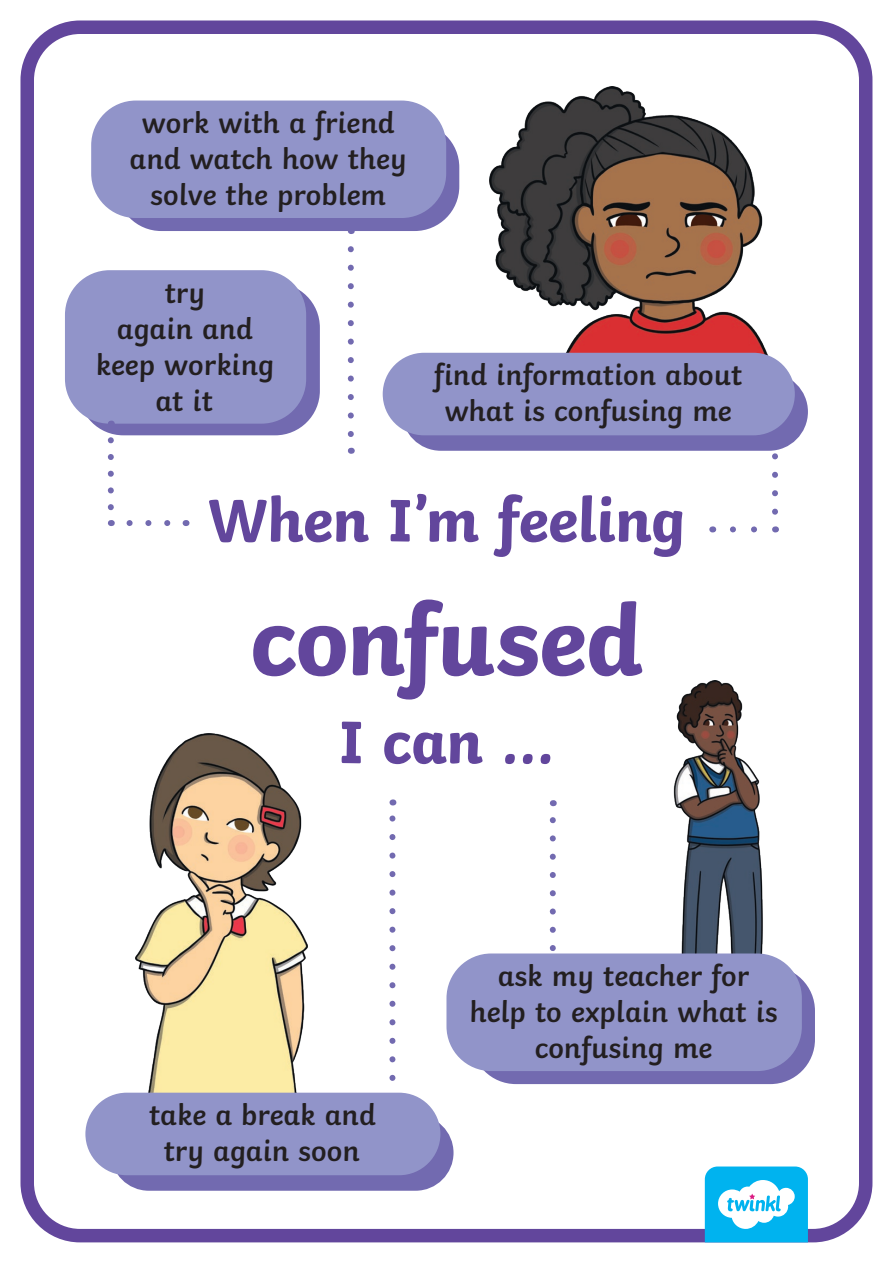
<style>
.page{position:relative;width:893px;height:1263px;background:#fff}
.page>*{position:absolute;margin:0;border:0;box-sizing:border-box;transform-origin:0 0}
.t1{font:700 100.5px "Twinkl";letter-spacing:-.01em;color:#62469c}
.t2{font:700 63px "Twinkl";letter-spacing:-.01em;color:#62469c}
.t3{font:600 30px/36px "Twinkl";color:#231f20;text-align:center}
</style>
<div class="page">
<svg style="left:389px;top:815px;width:6px;height:278px"></svg>
<svg style="left:550px;top:817px;width:6px;height:131px"></svg>
<img style="left:136px;top:733px;width:171px;height:360px">
<img style="left:673px;top:680px;width:90px;height:273px">
<img style="left:489px;top:86px;width:285px;height:272px">
<div style="left:402px;top:373px;width:406px;height:78px;background:#726ab0;border-radius:39px"></div>
<div style="left:117px;top:123px;width:342px;height:108px;background:#726ab0;border-radius:45px"></div>
<div style="left:111px;top:1115px;width:342px;height:76px;background:#726ab0;border-radius:38px"></div>
<div style="left:383px;top:353px;width:412px;height:82px;background:#9194c9;border-radius:41px"></div>
<div style="left:91px;top:101px;width:355px;height:117px;background:#9194c9;border-radius:45px"></div>
<div style="left:85px;top:1093px;width:355px;height:82px;background:#9194c9;border-radius:41px"></div>
<div style="left:471px;top:966px;width:344px;height:118px;background:#726ab0;border-radius:45px"></div>
<div style="left:79px;top:283px;width:241px;height:152px;background:#726ab0;border-radius:45px"></div>
<div style="left:446px;top:953px;width:356px;height:118px;background:#9194c9;border-radius:45px"></div>
<div style="left:65px;top:270px;width:241px;height:154px;background:#9194c9;border-radius:45px"></div>
<svg style="left:772px;top:456px;width:6px;height:59px"></svg>
<svg style="left:730px;top:526px;width:24px;height:6px"></svg>
<svg style="left:348px;top:249px;width:6px;height:188px"></svg>
<svg style="left:130px;top:520px;width:41px;height:6px"></svg>
<svg style="left:108px;top:440px;width:6px;height:86px"></svg>
<div style="left:20px;top:20px;width:852px;height:1222px;border:14px solid #62469c;border-radius:53px"></div>
<svg style="left:705px;top:1166px;width:103px;height:76px"></svg>
<p class="t3" style="left:130px;top:102px;width:279px">work with a friend and watch how they solve the problem</p>
<p class="t3" style="left:96px;top:272px;width:180px">try<br>again and keep working at it</p>
<p class="t3" style="left:434px;top:354px;width:310px">find information about what is confusing me</p>
<p class="t2" style="left:208px;top:468px;width:479px">When I’m feeling</p>
<p class="t1" style="left:250px;top:558px;width:394px">confused</p>
<p class="t2" style="left:338px;top:690px;width:218px">I can …</p>
<p class="t3" style="left:149px;top:1094px;width:228px">take a break and try again soon</p>
<p class="t3" style="left:469px;top:955px;width:310px">ask my teacher for help to explain what is confusing me</p>
</div>
